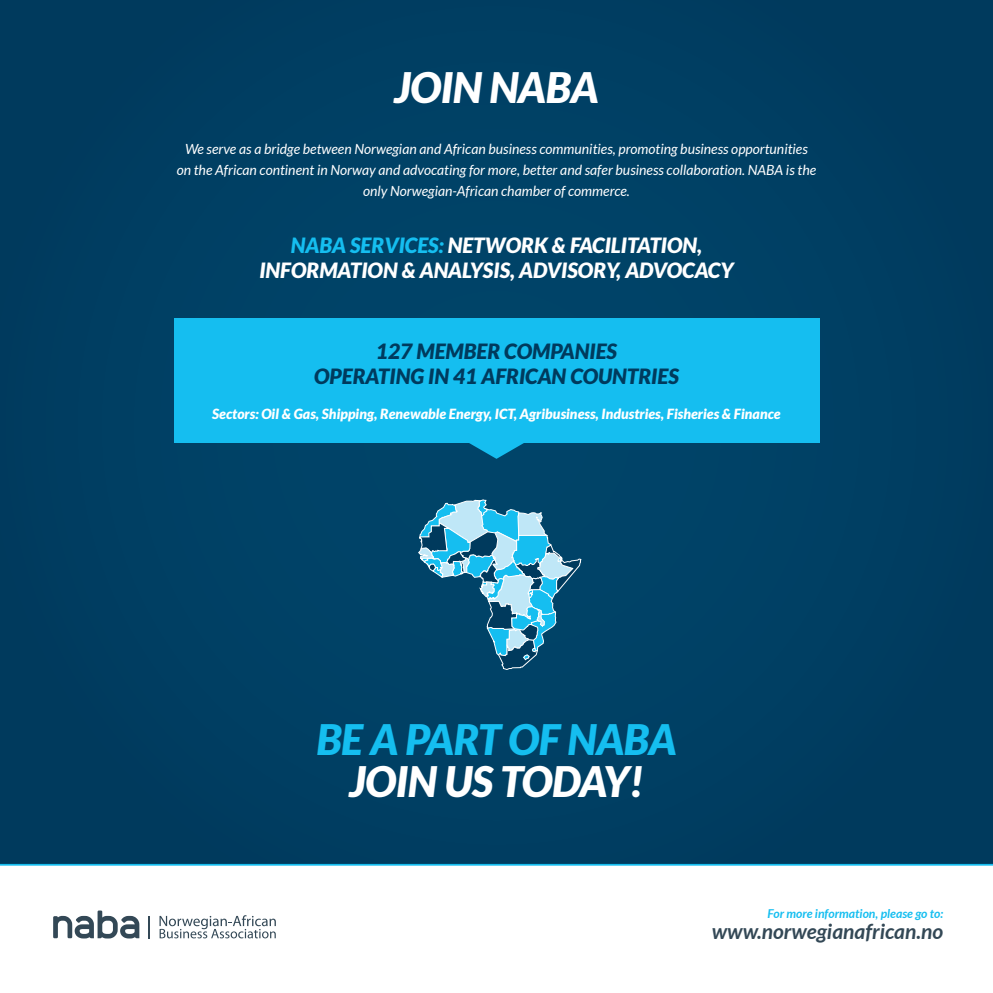
<style>
.page{position:relative;width:993px;height:993px;background:#fff}
.page>*{position:absolute;margin:0;border:0;box-sizing:border-box;transform-origin:0 0}
.t1{font:italic 900 42px "Lato";letter-spacing:-.01em;color:#fff}
.t2{font:italic 900 42px "Lato";letter-spacing:-.01em;color:#15bef0}
.t3{font:italic 900 21px/24.5px "Lato";color:#fff;text-align:center}
.t4{font:italic 900 21px/24.5px "Lato";color:#003a5d;text-align:center}
.t5{font:italic 700 21px "Lato";color:#334856}
.t6{font:italic 14px/21px "Lato";color:#fff;text-align:center}
.t7{font:italic 900 14px "Lato";color:#fff}
.t8{font:italic 700 12.25px "Lato";color:#15bef0}
.s1{color:#15bef0}
</style>
<div class="page">
<div style="left:0;top:0;width:992px;height:864px;background:#003f63"></div>
<svg style="left:53px;top:910px;width:223px;height:29px"></svg>
<svg style="left:418px;top:499px;width:163px;height:170px"></svg>
<svg style="left:462px;top:442px;width:68px;height:16px"></svg>
<div style="left:174px;top:318px;width:645px;height:124px;background:#15bef0"></div>
<hr style="left:0;top:863px;width:992px;height:2px;background:#15bef0">
<h1 class="t1" style="left:394px;top:63px;width:205px">JOIN NABA</h1>
<p class="t6" style="left:177px;top:139px;width:640px">We serve as a bridge between Norwegian and African business communities, promoting business opportunities on the African continent in Norway and advocating for more, better and safer business collaboration. NABA is the only Norwegian-African chamber of commerce.</p>
<h2 class="t3" style="left:259px;top:233px;width:475px"><span class="s1">NABA SERVICES:</span> NETWORK &amp; FACILITATION,<br>INFORMATION &amp; ANALYSIS, ADVISORY, ADVOCACY</h2>
<h2 class="t4" style="left:314px;top:339px;width:366px">127 MEMBER COMPANIES<br>OPERATING IN 41 AFRICAN COUNTRIES</h2>
<p class="t7" style="left:212px;top:406px;width:569px">Sectors: Oil &amp; Gas, Shipping, Renewable Energy, ICT, Agribusiness, Industries, Fisheries &amp; Finance</p>
<h1 class="t2" style="left:316px;top:714px;width:361px">BE A PART OF NABA</h1>
<h1 class="t1" style="left:349px;top:756px;width:296px">JOIN US TODAY!</h1>
<p class="t8" style="left:767px;top:906px;width:177px">For more information, please go to:</p>
<h2 class="t5" style="left:711px;top:919px;width:233px">www.norwegianafrican.no</h2>
</div>
